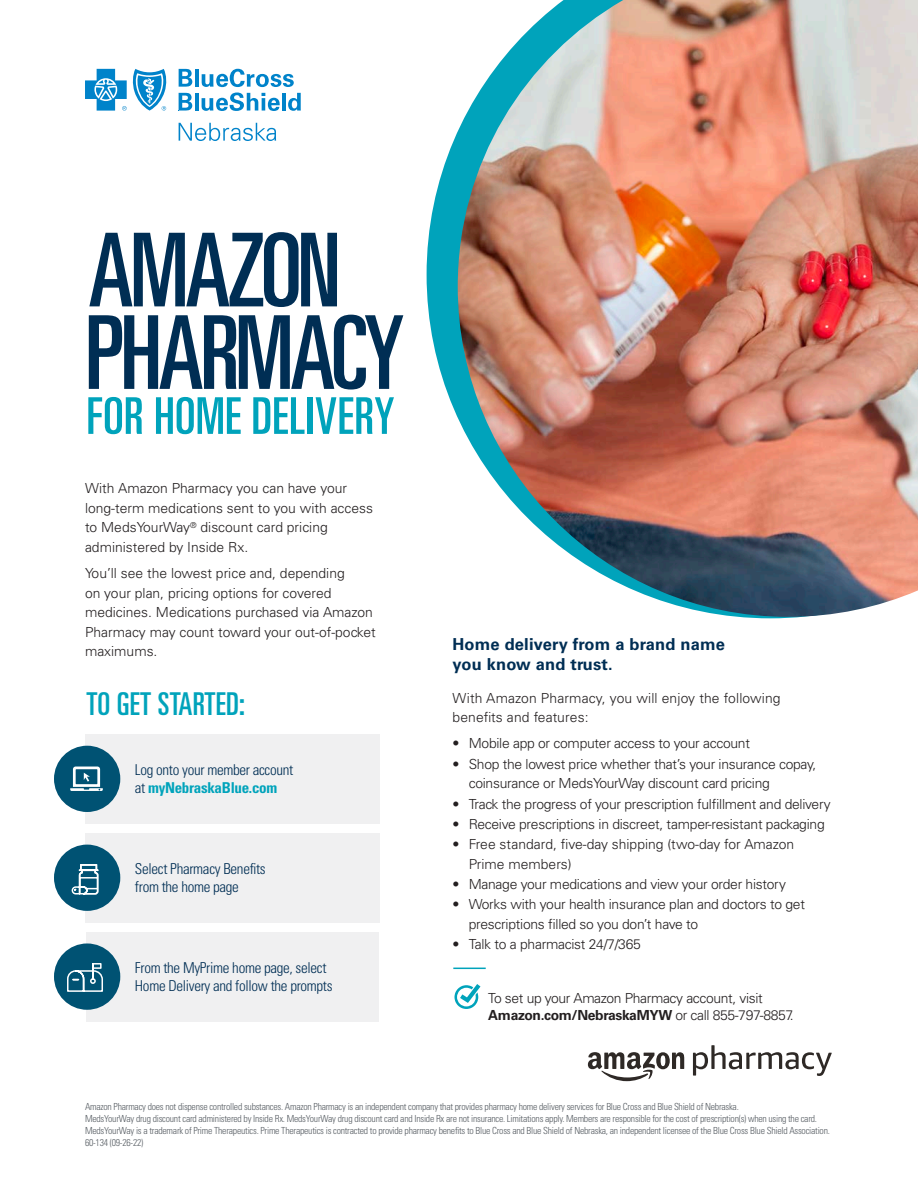
<style>
.page{position:relative;width:918px;height:1188px;background:#fff}
.page>*{position:absolute;margin:0;border:0;box-sizing:border-box;transform-origin:0 0}
.Page_Heading{font:ultra-condensed 102px "Univers LT Std";letter-spacing:-.035em;color:#002e54}
.Page_Heading-2{font:ultra-condensed 50.7px "Univers LT Std";letter-spacing:.01em;color:#00a3bb}
.t1{font:ultra-condensed 31.5px "Univers LT Std";letter-spacing:.01em;color:#00a3bb}
.Body{font:700 16.5px/19.5px "Univers LT Std";letter-spacing:.01em;color:#002e54}
.Body-2{font:300 condensed 15px/18px "Univers LT Std";letter-spacing:-.02em;color:#002e54}
.Body-3{font:300 13.8px/19.5px "Univers LT Std";letter-spacing:-.02em;color:#231f20}
.Body-4{font:300 13.8px/19.5px "Univers LT Std";color:#231f20}
.Body-5{font:300 13.8px/19.5px "Univers LT Std";letter-spacing:.01em;color:#231f20}
.t2{font:300 condensed 9.75px/12px "Univers LT Std";letter-spacing:-.025em;color:#585e64}
.s1{font-weight:700;color:#00a3bb}
.s2{font-weight:700}
</style>
<div class="page">
<svg style="left:427px;top:131px;width:373px;height:487px"></svg>
<img style="left:458px;top:0;width:460px;height:617px">
<div style="left:85px;top:734px;width:294px;height:89px;background:#f0f0f1"></div>
<div style="left:54px;top:746px;width:66px;height:66px;background:#005273;border-radius:50%"></div>
<svg style="left:70px;top:767px;width:33px;height:24px"></svg>
<div style="left:85px;top:833px;width:294px;height:89px;background:#f0f0f1"></div>
<div style="left:54px;top:845px;width:66px;height:66px;background:#005273;border-radius:50%"></div>
<svg style="left:71px;top:864px;width:28px;height:31px"></svg>
<div style="left:87px;top:932px;width:292px;height:89px;background:#f0f0f1"></div>
<div style="left:54px;top:943px;width:66px;height:67px;background:#005273;border-radius:50%"></div>
<svg style="left:67px;top:963px;width:36px;height:29px"></svg>
<svg style="left:179px;top:123px;width:97px;height:18px"></svg>
<svg style="left:179px;top:69px;width:13px;height:18px"></svg>
<hr style="left:195px;top:69px;width:4px;height:18px;background:#0083ca">
<svg style="left:202px;top:69px;width:92px;height:18px"></svg>
<svg style="left:179px;top:93px;width:13px;height:18px"></svg>
<hr style="left:195px;top:93px;width:4px;height:18px;background:#0083ca">
<svg style="left:202px;top:93px;width:78px;height:18px"></svg>
<hr style="left:282px;top:93px;width:4px;height:18px;background:#0083ca">
<svg style="left:288px;top:93px;width:13px;height:18px"></svg>
<svg style="left:85px;top:69px;width:82px;height:42px"></svg>
<hr style="left:453px;top:968px;width:33px;height:1px;background:#00a3bb">
<svg style="left:454px;top:984px;width:26px;height:25px"></svg>
<svg style="left:588px;top:1052px;width:96px;height:29px"></svg>
<svg style="left:693px;top:1045px;width:139px;height:31px"></svg>
<p class="Page_Heading" style="left:88px;top:212px;width:254px">AMAZON</p>
<p class="Page_Heading" style="left:85px;top:295px;width:321px">PHARMACY</p>
<p class="Page_Heading-2" style="left:86px;top:387px;width:310px">FOR HOME DELIVERY</p>
<p class="Body-4" style="left:85px;top:479px;width:290px">With Amazon Pharmacy you can have your long-term medications sent to you with access to MedsYourWay<sup>®</sup> discount card pricing administered by Inside Rx.</p>
<p class="Body-4" style="left:85px;top:564px;width:292px">You’ll see the lowest price and, depending<br>on your plan, pricing options for covered medicines. Medications purchased via Amazon Pharmacy may count toward your out-of-pocket maximums.</p>
<p class="t1" style="left:87px;top:685px;width:160px">TO GET STARTED:</p>
<p class="Body-2" style="left:135px;top:761px;width:160px">Log onto your member account at <span class="s1">myNebraskaBlue.com</span></p>
<p class="Body-2" style="left:135px;top:860px;width:132px">Select Pharmacy Benefits from the home page</p>
<p class="Body-2" style="left:135px;top:959px;width:199px">From the MyPrime home page, select<br>Home Delivery and follow the prompts</p>
<p class="Body" style="left:453px;top:635px;width:274px">Home delivery from a brand name you know and trust.</p>
<p class="Body-5" style="left:453px;top:688px;width:330px">With Amazon Pharmacy, you will enjoy the following benefits and features:</p>
<p class="Body-3" style="left:453px;top:734px;width:299px">• Mobile app or computer access to your account</p>
<p class="Body-3" style="left:469px;top:754px;width:349px;text-indent:-16px">• Shop the lowest price whether that’s your insurance copay, coinsurance or MedsYourWay discount card pricing</p>
<p class="Body-3" style="left:453px;top:794px;width:380px">• Track the progress of your prescription fulfillment and delivery</p>
<p class="Body-3" style="left:453px;top:814px;width:374px">• Receive prescriptions in discreet, tamper-resistant packaging</p>
<p class="Body-4" style="left:469px;top:835px;width:327px;text-indent:-16px">• Free standard, five-day shipping (two-day for Amazon<br>Prime members)</p>
<p class="Body-3" style="left:453px;top:874px;width:335px">• Manage your medications and view your order history</p>
<p class="Body-3" style="left:469px;top:895px;width:338px;text-indent:-16px">• Works with your health insurance plan and doctors to get prescriptions filled so you don’t have to</p>
<p class="Body-3" style="left:453px;top:935px;width:190px">• Talk to a pharmacist 24/7/365</p>
<p class="Body-3" style="left:488px;top:990px;width:307px;line-height:16.6px">To set up your Amazon Pharmacy account, visit<br><span class="s2">Amazon.com/NebraskaMYW</span> or call 855-797-8857.</p>
<p class="t2" style="left:85px;top:1100px;width:655px">Amazon Pharmacy does not dispense controlled substances. Amazon Pharmacy is an independent company that provides pharmacy home delivery services for Blue Cross and Blue Shield of Nebraska.</p>
<p class="t2" style="left:85px;top:1112px;width:734px">MedsYourWay drug discount card administered by Inside Rx. MedsYourWay drug discount card and Inside Rx are not insurance. Limitations apply. Members are responsible for the cost of prescription(s) when using the card.</p>
<p class="t2" style="left:85px;top:1124px;width:746px">MedsYourWay is a trademark of Prime Therapeutics. Prime Therapeutics is contracted to provide pharmacy benefits to Blue Cross and Blue Shield of Nebraska, an independent licensee of the Blue Cross Blue Shield Association.<br>60-134 (09-26-22)</p>
</div>
